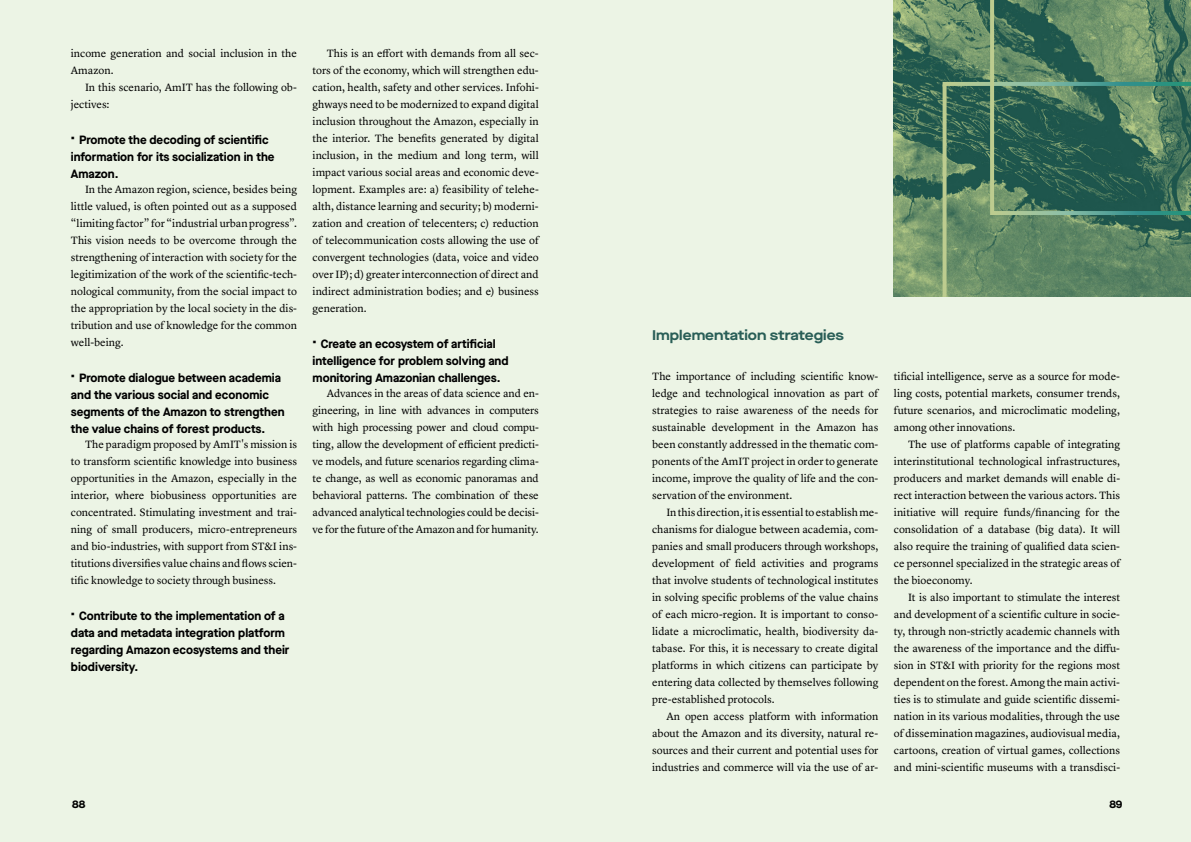
<style>
.page{position:relative;width:1191px;height:842px;background:#ecf4e5}
.page>*{position:absolute;margin:0;border:0;box-sizing:border-box;transform-origin:0 0}
.t1{font:700 expanded 14px "Maison Neue";color:#295e57}
.t2{font:700 12px/17px "Maison Neue";color:#000}
.t3{font:11px/17px "Lyon Text";color:#000;text-align:justify}
.t4{font:700 11px "Maison Neue";color:#000}
.s1{font-size:16px}
</style>
<div class="page">
<img style="left:894px;top:0;width:94px;height:297px">
<svg style="left:940px;top:80px;width:251px;height:217px;background:#598262"></svg>
<svg style="left:988px;top:0;width:203px;height:217px;background:#49775e"></svg>
<p class="t3" style="left:71px;top:44px;width:228px">income generation and social inclusion in the<br>Amazon.</p>
<p class="t3" style="left:71px;top:78px;width:228px;text-indent:14px">In this scenario, AmIT has the following ob&shy;jectives:</p>
<p class="t2" style="left:71px;top:131px;width:205px"><span class="s1">·</span> Promote the decoding of scientific information for its socialization in the<br>Amazon.</p>
<p class="t3" style="left:71px;top:180px;width:228px;text-indent:14px">In the Amazon region, science, besides being little valued, is often pointed out as a supposed “limiting factor” for “industrial urban progress”.<br>This vision needs to be overcome through the strengthening of interaction with society for the legitimization of the work of the scientific-tech&shy;nological community, from the social impact to the appropriation by the local society in the dis&shy;tribution and use of knowledge for the common well-being.</p>
<p class="t2" style="left:71px;top:369px;width:215px"><span class="s1">·</span> Promote dialogue between academia and the various social and economic segments of the Amazon to strengthen the value chains of forest products.</p>
<p class="t3" style="left:71px;top:435px;width:228px;text-indent:14px">The paradigm proposed by AmIT's mission is to transform scientific knowledge into business opportunities in the Amazon, especially in the interior, where biobusiness opportunities are concentrated. Stimulating investment and trai&shy;ning of small producers, micro-entrepreneurs and bio-industries, with support from ST&amp;I ins&shy;titutions diversifies value chains and flows scien&shy;tific knowledge to society through business.</p>
<p class="t2" style="left:71px;top:607px;width:220px"><span class="s1">·</span> Contribute to the implementation of a data and metadata integration platform regarding Amazon ecosystems and their biodiversity.</p>
<p class="t3" style="left:313px;top:44px;width:228px;text-indent:14px">This is an effort with demands from all sec&shy;tors of the economy, which will strengthen edu&shy;cation, health, safety and other services. Infohi&shy;ghways need to be modernized to expand digital inclusion throughout the Amazon, especially in the interior. The benefits generated by digital inclusion, in the medium and long term, will impact various social areas and economic deve&shy;lopment. Examples are: a) feasibility of telehe&shy;alth, distance learning and security; b) moderni&shy;zation and creation of telecenters; c) reduction of telecommunication costs allowing the use of convergent technologies (data, voice and video over IP); d) greater interconnection of direct and indirect administration bodies; and e) business generation.</p>
<p class="t2" style="left:313px;top:335px;width:197px"><span class="s1">·</span> Create an ecosystem of artificial intelligence for problem solving and monitoring Amazonian challenges.</p>
<p class="t3" style="left:313px;top:384px;width:228px;text-indent:14px">Advances in the areas of data science and en&shy;gineering, in line with advances in computers with high processing power and cloud compu&shy;ting, allow the development of efficient predicti&shy;ve models, and future scenarios regarding clima&shy;te change, as well as economic panoramas and behavioral patterns. The combination of these advanced analytical technologies could be decisi&shy;ve for the future of the Amazon and for humanity.</p>
<p class="t1" style="left:652px;top:325px;width:193px">Implementation strategies</p>
<p class="t3" style="left:652px;top:367px;width:228px">The importance of including scientific know&shy;ledge and technological innovation as part of strategies to raise awareness of the needs for sustainable development in the Amazon has been constantly addressed in the thematic com&shy;ponents of the AmIT project in order to generate income, improve the quality of life and the con&shy;servation of the environment.</p>
<p class="t3" style="left:652px;top:503px;width:228px;text-indent:14px">In this direction, it is essential to establish me&shy;chanisms for dialogue between academia, com&shy;panies and small producers through workshops, development of field activities and programs that involve students of technological institutes in solving specific problems of the value chains of each micro-region. It is important to conso&shy;lidate a microclimatic, health, biodiversity da&shy;tabase. For this, it is necessary to create digital platforms in which citizens can participate by entering data collected by themselves following pre-established protocols.</p>
<p class="t3" style="left:652px;top:707px;width:228px;text-indent:14px">An open access platform with information about the Amazon and its diversity, natural re&shy;sources and their current and potential uses for industries and commerce will via the use of ar-</p>
<p class="t3" style="left:894px;top:367px;width:228px">tificial intelligence, serve as a source for mode&shy;ling costs, potential markets, consumer trends, future scenarios, and microclimatic modeling, among other innovations.</p>
<p class="t3" style="left:894px;top:435px;width:228px;text-indent:14px">The use of platforms capable of integrating interinstitutional technological infrastructures, producers and market demands will enable di&shy;rect interaction between the various actors. This initiative will require funds/financing for the consolidation of a database (big data). It will also require the training of qualified data scien&shy;ce personnel specialized in the strategic areas of the bioeconomy.</p>
<p class="t3" style="left:894px;top:588px;width:228px;text-indent:14px">It is also important to stimulate the interest and development of a scientific culture in socie&shy;ty, through non-strictly academic channels with the awareness of the importance and the diffu&shy;sion in ST&amp;I with priority for the regions most dependent on the forest. Among the main activi&shy;ties is to stimulate and guide scientific dissemi&shy;nation in its various modalities, through the use of dissemination magazines, audiovisual media, cartoons, creation of virtual games, collections and mini-scientific museums with a transdisci-</p>
<p class="t4" style="left:72px;top:796px;width:15px">88</p>
<p class="t4" style="left:1109px;top:796px;width:15px">89</p>
</div>
